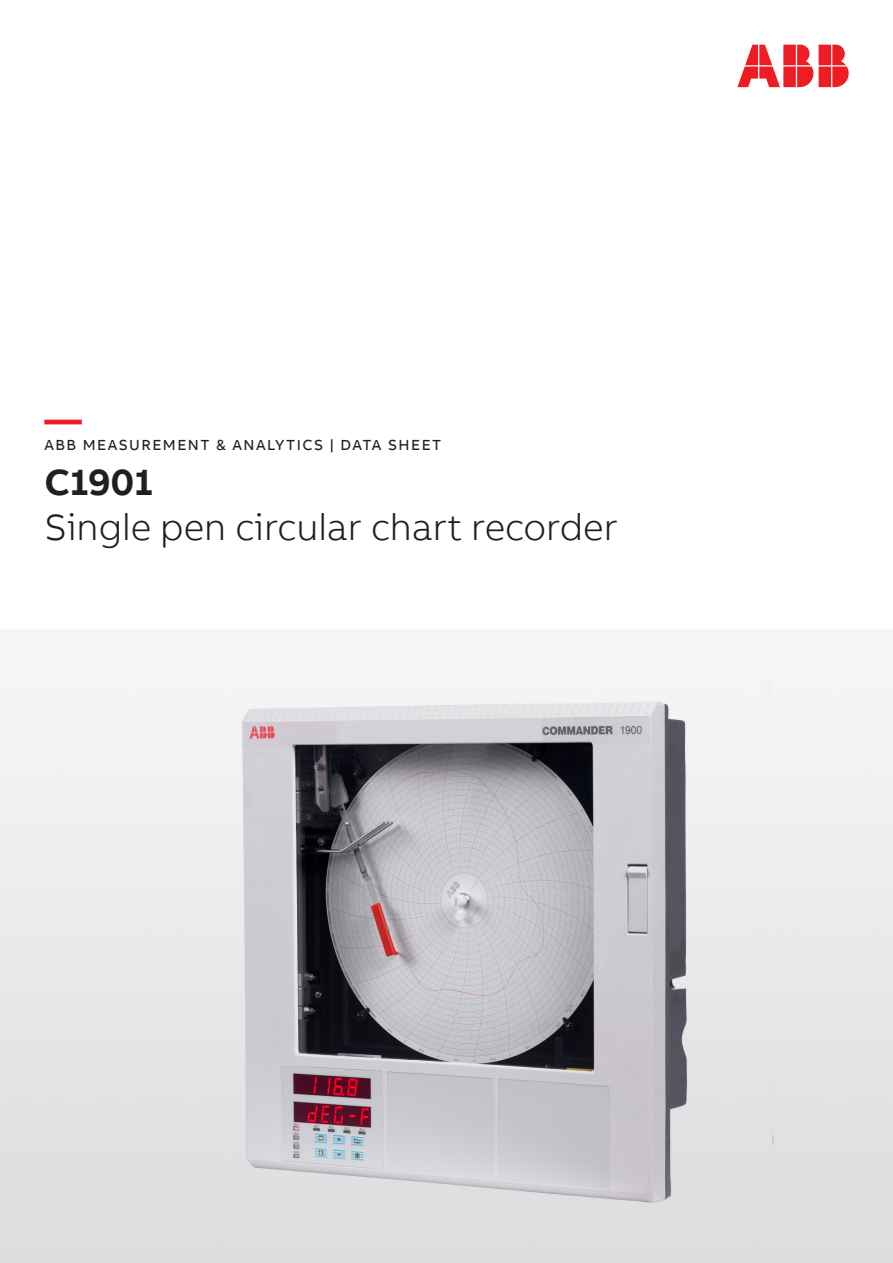
<style>
.page{position:relative;width:893px;height:1263px;background:#fff}
.page>*{position:absolute;margin:0;border:0;box-sizing:border-box;transform-origin:0 0}
.Product_Name_Number{font:300 37.5px "AB Bvoice";color:#231f20}
.Product_Name_Number-2{font:700 37.5px "AB Bvoice";color:#231f20}
.t1{font:700 37.5px "AB Bvoice";color:#ee1c28}
.Document_Number_10pt{font:15px "AB Bvoice";letter-spacing:.1em;color:#231f20}
</style>
<div class="page">
<svg style="left:737px;top:45px;width:112px;height:42px"></svg>
<img style="left:0;top:658px;width:893px;height:605px">
<p class="t1" style="left:44px;top:395px;width:39px">—</p>
<p class="Document_Number_10pt" style="left:44px;top:435px;width:398px">ABB MEASUREMENT &amp; ANALYTICS | DATA SHEET</p>
<p class="Product_Name_Number-2" style="left:44px;top:458px;width:111px">C1901</p>
<p class="Product_Name_Number" style="left:44px;top:505px;width:575px">Single pen circular chart recorder</p>
</div>
